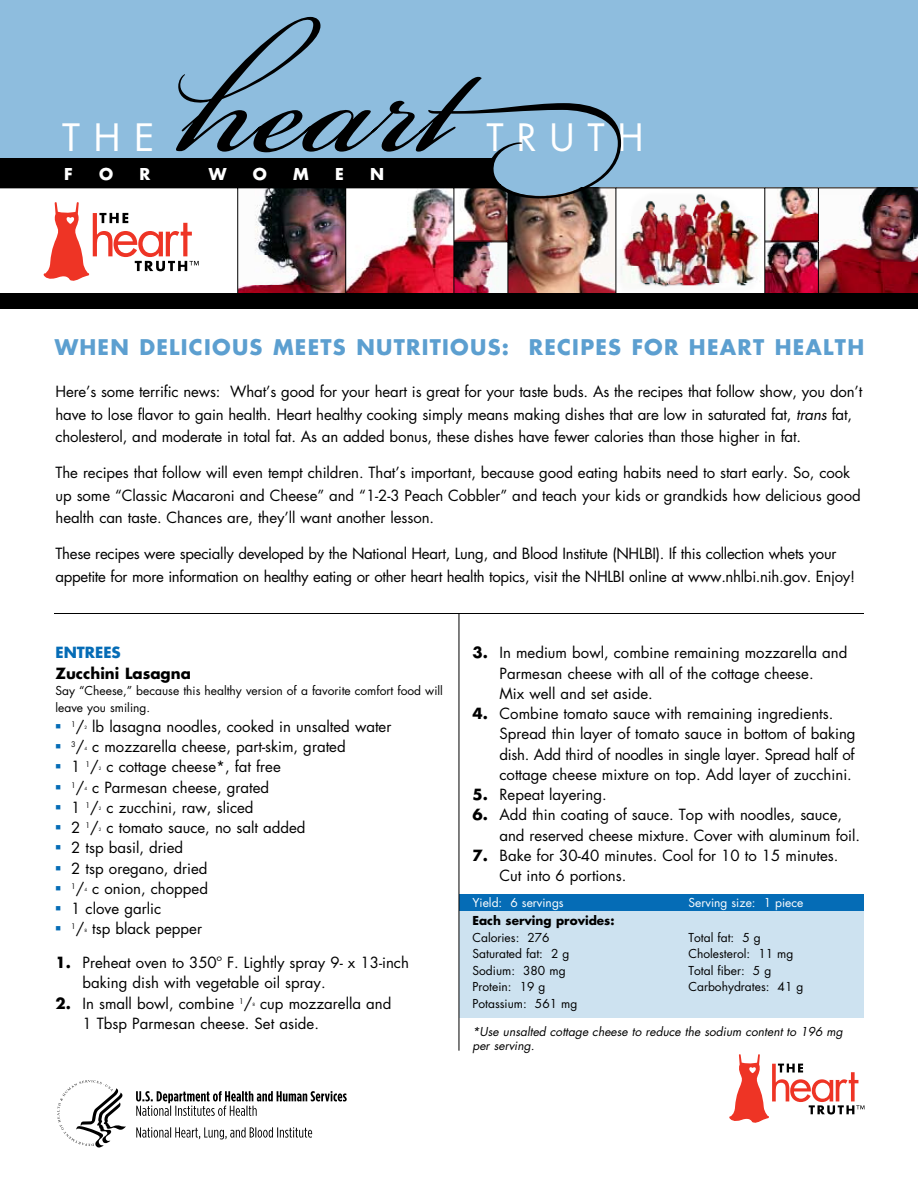
<style>
.page{position:relative;width:918px;height:1188px;background:#fff}
.page>*{position:absolute;margin:0;border:0;box-sizing:border-box;transform-origin:0 0}
.t1{font:36.75px "Futura";color:#fff}
.t2{font:36.75px "Futura";color:#fff;scale:1.04 1}
.t3{font:700 21px "Futura";letter-spacing:.06em;color:#5c9fd0}
.t4{font:700 15.9px "Futura";color:#fff}
.t5{font:15px/20.2px "Futura";letter-spacing:-.005em;color:#000}
.t6{font:700 15px "Futura";color:#000}
.t7{font:700 15px "Futura";color:#056cb6}
.t8{font:12px/16.5px "Futura";color:#000}
.t9{font:italic 12px/14.2px "Futura";color:#000}
.t10{font:12px "Futura";color:#fff}
.t11{font:700 12px "Futura";color:#000}
.t12{font:7.5px "Futura";color:#000}
.t13{font:4.35px "Futura";color:#000}
.s1{font-style:italic}
.s2{color:#056cb6}
.s3{font-size:15px}
.s4{font-weight:700}
</style>
<div class="page">
<div style="left:0;top:0;width:918px;height:243px;background:#8ebdde"></div>
<img style="left:819px;top:187px;width:99px;height:107px">
<img style="left:765px;top:243px;width:52px;height:50px">
<div style="left:762px;top:241px;width:57px;height:54px;border:1px solid #000"></div>
<img style="left:765px;top:189px;width:52px;height:50px">
<div style="left:763px;top:187px;width:56px;height:54px;border:1px solid #000"></div>
<img style="left:616px;top:189px;width:147px;height:104px">
<div style="left:613px;top:187px;width:152px;height:108px;border:1px solid #000"></div>
<img style="left:508px;top:198px;width:106px;height:95px">
<div style="left:506px;top:187px;width:110px;height:108px;border:1px solid #000"></div>
<img style="left:454px;top:243px;width:45px;height:50px">
<div style="left:452px;top:241px;width:56px;height:54px;border:1px solid #000"></div>
<img style="left:454px;top:198px;width:52px;height:41px">
<img style="left:346px;top:198px;width:106px;height:95px">
<div style="left:344px;top:187px;width:110px;height:108px;border:1px solid #000"></div>
<img style="left:238px;top:198px;width:106px;height:95px">
<div style="left:235px;top:187px;width:111px;height:108px;border:1px solid #000"></div>
<svg style="left:0;top:188px;width:238px;height:106px"></svg>
<div style="left:0;top:294px;width:918px;height:15px;background:#000"></div>
<svg style="left:729px;top:1054px;width:135px;height:69px"></svg>
<div style="left:459px;top:910px;width:405px;height:108px;background:#cde2f0"></div>
<div style="left:459px;top:895px;width:405px;height:16px;background:#056cb6"></div>
<hr style="left:54px;top:613px;width:810px;height:1px;background:#000">
<hr style="left:459px;top:613px;width:1px;height:438px;background:#000">
<div style="left:0;top:158px;width:492px;height:30px;background:#000"></div>
<svg style="left:175px;top:17px;width:446px;height:181px"></svg>
<svg style="left:57px;top:1080px;width:69px;height:68px"></svg>
<svg style="left:136px;top:1091px;width:211px;height:25px"></svg>
<svg style="left:136px;top:1127px;width:176px;height:12px"></svg>
<h1 class="t2" style="left:62px;top:114px;width:85px">The</h1>
<h1 class="t1" style="left:487px;top:114px;width:62px">T ruth</h1>
<p class="t4" style="left:64px;top:164px;width:30px">for</p>
<p class="t4" style="left:209px;top:164px;width:36px">women</p>
<h2 class="t3" style="left:55px;top:333px;width:811px">WHEN DELICIOUS MEETS NUTRITIOUS: RECIPES FOR HEART HEALTH</h2>
<p class="t5" style="left:56px;top:381px;width:808px;line-height:22.5px">Here’s some terrific news: What’s good for your heart is great for your taste buds. As the recipes that follow show, you don’t have to lose flavor to gain health. Heart healthy cooking simply means making dishes that are low in saturated fat, <span class="s1">trans</span> fat, cholesterol, and moderate in total fat. As an added bonus, these dishes have fewer calories than those higher in fat.</p>
<p class="t5" style="left:56px;top:462px;width:807px;line-height:22.5px">The recipes that follow will even tempt children. That’s important, because good eating habits need to start early. So, cook up some “Classic Macaroni and Cheese” and “1-2-3 Peach Cobbler” and teach your kids or grandkids how delicious good health can taste. Chances are, they’ll want another lesson.</p>
<p class="t5" style="left:56px;top:543px;width:801px;line-height:22.5px">These recipes were specially developed by the National Heart, Lung, and Blood Institute (NHLBI). If this collection whets your appetite for more information on healthy eating or other heart health topics, visit the NHLBI online at www.nhlbi.nih.gov. Enjoy!</p>
<p class="t7" style="left:56px;top:643px;width:67px">ENTREES</p>
<p class="t6" style="left:56px;top:663px;width:137px">Zucchini Lasagna</p>
<p class="t8" style="left:56px;top:683px;width:389px">Say “Cheese,” because this healthy version of a favorite comfort food will leave you smiling.</p>
<p class="t12" style="left:56px;top:719px;width:30px"><span class="s2">■</span> 1<span class="s3">/</span></p>
<p class="t13" style="left:84px;top:725px;width:4px">2</p>
<p class="t5" style="left:92px;top:716px;width:301px">lb lasagna noodles, cooked in unsalted water</p>
<p class="t12" style="left:56px;top:739px;width:30px"><span class="s2">■</span> 3<span class="s3">/</span></p>
<p class="t13" style="left:84px;top:745px;width:4px">4</p>
<p class="t5" style="left:92px;top:737px;width:255px">c mozzarella cheese, part-skim, grated</p>
<p class="t5" style="left:56px;top:757px;width:45px"><sup>■</sup> 1 <sup>1</sup>/</p>
<p class="t13" style="left:99px;top:765px;width:4px">2</p>
<p class="t5" style="left:107px;top:757px;width:176px">c cottage cheese*, fat free</p>
<p class="t12" style="left:56px;top:780px;width:30px"><span class="s2">■</span> 1<span class="s3">/</span></p>
<p class="t13" style="left:84px;top:786px;width:4px">4</p>
<p class="t5" style="left:92px;top:777px;width:178px">c Parmesan cheese, grated</p>
<p class="t5" style="left:56px;top:797px;width:45px"><sup>■</sup> 1 <sup>1</sup>/</p>
<p class="t13" style="left:99px;top:806px;width:4px">2</p>
<p class="t5" style="left:107px;top:797px;width:149px">c zucchini, raw, sliced</p>
<p class="t5" style="left:56px;top:818px;width:45px"><sup>■</sup> 2 <sup>1</sup>/</p>
<p class="t13" style="left:99px;top:826px;width:4px">2</p>
<p class="t5" style="left:107px;top:818px;width:201px">c tomato sauce, no salt added</p>
<p class="t5" style="left:56px;top:838px;width:129px"><sup>■</sup> 2 tsp basil, dried</p>
<p class="t5" style="left:56px;top:858px;width:154px"><sup>■</sup> 2 tsp oregano, dried</p>
<p class="t12" style="left:56px;top:881px;width:30px"><span class="s2">■</span> 1<span class="s3">/</span></p>
<p class="t13" style="left:84px;top:887px;width:4px">4</p>
<p class="t5" style="left:92px;top:878px;width:117px">c onion, chopped</p>
<p class="t5" style="left:56px;top:899px;width:107px"><sup>■</sup> 1 clove garlic</p>
<p class="t12" style="left:56px;top:922px;width:30px"><span class="s2">■</span> 1<span class="s3">/</span></p>
<p class="t13" style="left:84px;top:927px;width:4px">8</p>
<p class="t5" style="left:92px;top:919px;width:111px">tsp black pepper</p>
<p class="t5" style="left:83px;top:953px;width:328px;text-indent:-27px"><span class="s4">1.</span> Preheat oven to 350º F. Lightly spray 9- x 13-inch baking dish with vegetable oil spray.</p>
<p class="t5" style="left:56px;top:993px;width:198px"><span class="s4">2.</span> In small bowl, combine <sup>1</sup>/</p>
<p class="t13" style="left:252px;top:1002px;width:4px">8</p>
<p class="t5" style="left:82px;top:993px;width:310px;text-indent:178px">cup mozzarella and<br>1 Tbsp Parmesan cheese. Set aside.</p>
<p class="t5" style="left:499px;top:643px;width:350px;text-indent:-27px"><span class="s4">3.</span> In medium bowl, combine remaining mozzarella and<br>Parmesan cheese with all of the cottage cheese.<br>Mix well and set aside.</p>
<p class="t5" style="left:499px;top:704px;width:358px;text-indent:-27px"><span class="s4">4.</span> Combine tomato sauce with remaining ingredients.<br>Spread thin layer of tomato sauce in bottom of baking dish. Add third of noodles in single layer. Spread half of cottage cheese mixture on top. Add layer of zucchini.</p>
<p class="t5" style="left:472px;top:785px;width:136px"><span class="s4">5.</span> Repeat layering.</p>
<p class="t5" style="left:499px;top:805px;width:362px;text-indent:-27px"><span class="s4">6.</span> Add thin coating of sauce. Top with noodles, sauce, and reserved cheese mixture. Cover with aluminum foil.</p>
<p class="t5" style="left:499px;top:845px;width:341px;text-indent:-27px"><span class="s4">7.</span> Bake for 30-40 minutes. Cool for 10 to 15 minutes.<br>Cut into 6 portions.</p>
<p class="t10" style="left:472px;top:895px;width:93px">Yield: 6 servings</p>
<p class="t10" style="left:688px;top:895px;width:116px">Serving size: 1 piece</p>
<p class="t11" style="left:472px;top:913px;width:144px">Each serving provides:</p>
<p class="t8" style="left:472px;top:929px;width:79px">Calories: 276</p>
<p class="t8" style="left:688px;top:929px;width:74px">Total fat: 5 g</p>
<p class="t8" style="left:472px;top:946px;width:99px">Saturated fat: 2 g</p>
<p class="t8" style="left:688px;top:946px;width:106px">Cholesterol: 11 mg</p>
<p class="t8" style="left:472px;top:962px;width:95px">Sodium: 380 mg</p>
<p class="t8" style="left:688px;top:962px;width:84px">Total fiber: 5 g</p>
<p class="t8" style="left:472px;top:979px;width:75px">Protein: 19 g</p>
<p class="t8" style="left:688px;top:979px;width:116px">Carbohydrates: 41 g</p>
<p class="t8" style="left:472px;top:995px;width:106px">Potassium: 561 mg</p>
<p class="t9" style="left:472px;top:1024px;width:372px">*Use unsalted cottage cheese to reduce the sodium content to 196 mg per serving.</p>
</div>
